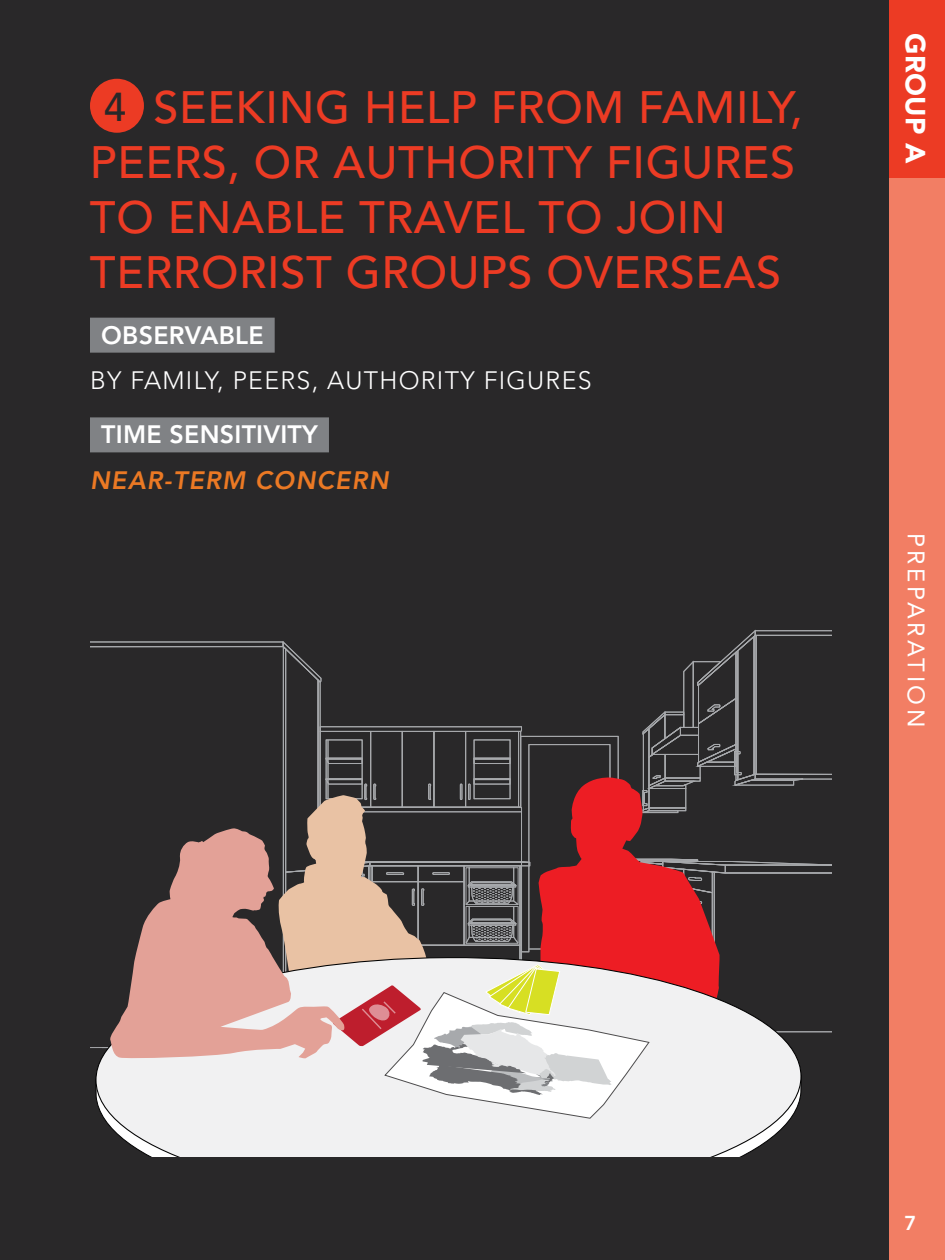
<style>
.page{position:relative;width:945px;height:1260px;background:#292829}
.page>*{position:absolute;margin:0;border:0;box-sizing:border-box;transform-origin:0 0}
.t1{font:500 45px/55px "Avenir";letter-spacing:.015em;color:#ec3b24}
.t2{font:900 27.5px "Avenir";letter-spacing:.01em;color:#fff}
.t3{font:300 25px "Avenir";letter-spacing:.05em;color:#fff}
.t4{font:800 25px "Avenir";letter-spacing:.01em;color:#fff}
.t5{font:italic 800 25px "Avenir";letter-spacing:.05em;color:#eb7924}
.t6{font:23.75px "Avenir";letter-spacing:.15em;color:#fff}
.t7{font:800 20px "Avenir";color:#fff}
.s1{font-size:40px;color:#292829}
</style>
<div class="page">
<div style="left:889px;top:178px;width:56px;height:1082px;background:#f27e64"></div>
<div style="left:889px;top:0;width:56px;height:178px;background:#ec3b24"></div>
<div style="left:90px;top:79px;width:54px;height:54px;background:#ec3b24;border-radius:50%"></div>
<div style="left:90px;top:318px;width:185px;height:35px;background:#808285"></div>
<div style="left:90px;top:417px;width:239px;height:35px;background:#808285"></div>
<svg style="left:104px;top:1119px;width:687px;height:38px;background:#e3e3e4"></svg>
<svg style="left:90px;top:630px;width:742px;height:489px"></svg>
<p class="t1" style="left:90px;top:81px;width:714px;text-indent:14px"><span class="s1">4</span> SEEKING HELP FROM FAMILY,<br>PEERS, OR AUTHORITY FIGURES<br>TO ENABLE TRAVEL TO JOIN<br>TERRORIST GROUPS OVERSEAS</p>
<p class="t4" style="left:101px;top:320px;width:164px">OBSERVABLE</p>
<p class="t3" style="left:90px;top:366px;width:503px">BY FAMILY, PEERS, AUTHORITY FIGURES</p>
<p class="t4" style="left:101px;top:420px;width:218px">TIME SENSITIVITY</p>
<p class="t5" style="left:90px;top:466px;width:300px">NEAR-TERM CONCERN</p>
<p class="t2" style="left:932px;top:33px;width:131px;rotate:90deg">GROUP A</p>
<p class="t6" style="left:930px;top:533px;width:196px;rotate:90deg">PREPARATION</p>
<p class="t7" style="left:905px;top:1211px;width:13px">7</p>
</div>
